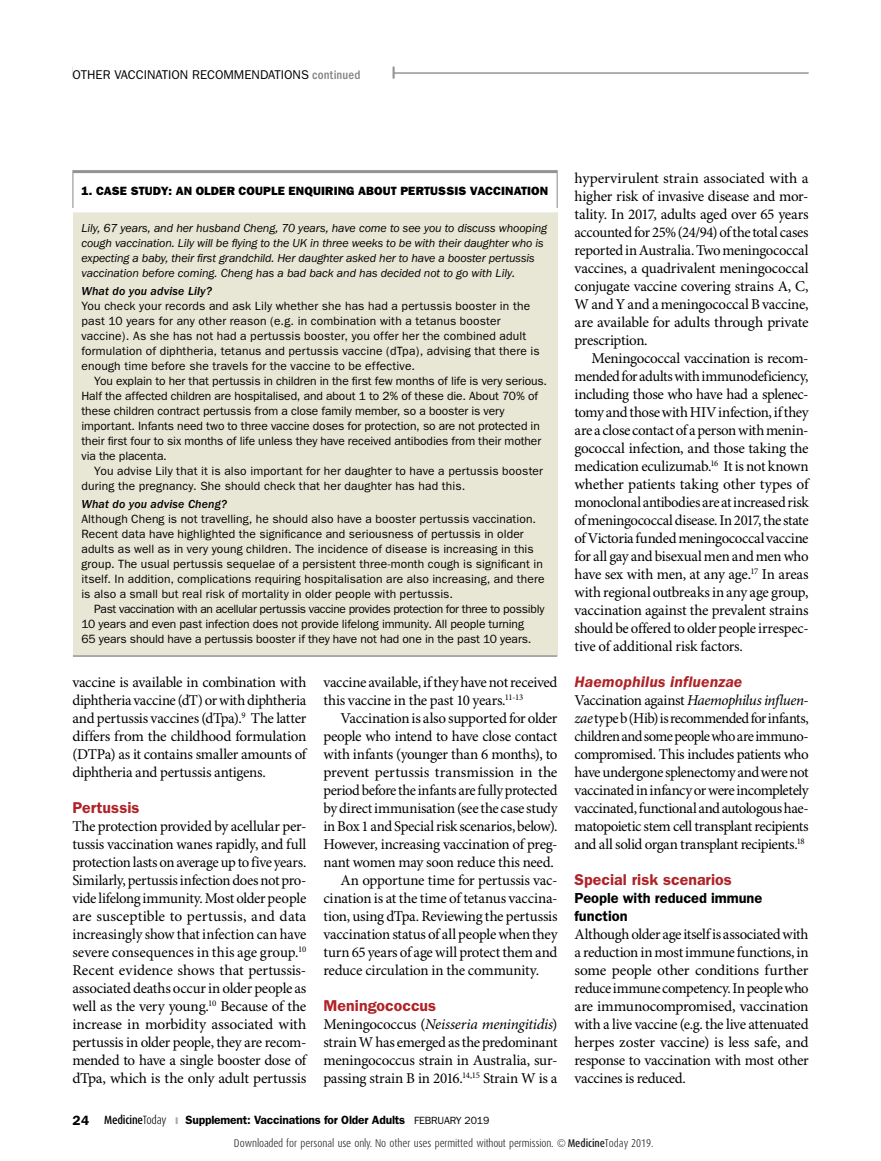
<style>
.page{position:relative;width:881px;height:1161px;background:#fff}
.page>*{position:absolute;margin:0;border:0;box-sizing:border-box;transform-origin:0 0}
.t1{font:600 15.75px "Franklin Gothic";color:#af2227}
.t2{font:italic 600 15.75px "Franklin Gothic";letter-spacing:.005em;color:#af2227}
.t3{font:15px/18px "Minion Pro";letter-spacing:-.02em;color:#000;text-align:justify}
.t4{font:600 14.7px/18px "Franklin Gothic";letter-spacing:-.005em;color:#000}
.t5{font:12.75px "Franklin Gothic";color:#000}
.t6{font:500 condensed 12.75px "Franklin Gothic";letter-spacing:.015em;color:#808285}
.t7{font:12px/15px "Franklin Gothic";letter-spacing:.005em;color:#000}
.t8{font:italic 12px/15px "Franklin Gothic";letter-spacing:-.01em;color:#000}
.t9{font:600 12px "Franklin Gothic";letter-spacing:-.015em;color:#000}
.t10{font:800 12px "Franklin Gothic";letter-spacing:.01em;color:#000}
.t11{font:italic 500 12px "Franklin Gothic";letter-spacing:.01em;color:#000}
.t12{font:300 11.25px "Dax Condensed";color:#231f20}
.s1{font-style:normal}
.s2{font-style:italic}
.s3{font-size:13.5px}
.s4{font-family:"Dax Condensed";font-weight:500}
.s5{font-family:"Dax Condensed";font-weight:300}
.s6{color:#a7a9ac}
.s7{font-weight:400;font-size:10.5px}
.s8{font-weight:500}
</style>
<div class="page">
<hr style="left:72px;top:72px;width:736px;height:2px;background:#939598">
<div style="left:72px;top:62px;width:320px;height:18px;background:#fff"></div>
<div style="left:73px;top:210px;width:484px;height:446px;background:#e8e6d4"></div>
<hr style="left:73px;top:655px;width:484px;height:2px;background:#929292">
<hr style="left:72px;top:208px;width:485px;height:4px;background:#fff">
<hr style="left:72px;top:173px;width:1px;height:35px;background:#939598">
<hr style="left:556px;top:173px;width:1px;height:35px;background:#939598">
<hr style="left:72px;top:170px;width:485px;height:3px;background:#929292">
<p class="t5" style="left:72px;top:67px;width:17px">Other</p>
<p class="t5" style="left:114px;top:67px;width:8px">vaccination</p>
<p class="t5" style="left:192px;top:67px;width:9px">recommendations</p>
<p class="t6" style="left:312px;top:67px;width:50px">continued</p>
<p class="t10" style="left:81px;top:184px;width:468px">1. CASE STUDY: AN OLDER COUPLE ENQUIRING ABOUT PERTUSSIS VACCINATION</p>
<p class="t8" style="left:81px;top:221px;width:467px">Lily, 67 years, and her husband Cheng, 70 years, have come to see you to discuss whooping cough vaccination. Lily will be flying to the UK in three weeks to be with their daughter who is expecting a baby, their first grandchild. Her daughter asked her to have a booster pertussis vaccination before coming. Cheng has a bad back and has decided not to go with Lily<span class="s1">.</span></p>
<p class="t11" style="left:81px;top:284px;width:132px">What do you advise Lily?</p>
<p class="t7" style="left:81px;top:299px;width:459px">You check your records and ask Lily whether she has had a pertussis booster in the past 10 years for any other reason (e.g. in combination with a tetanus booster vaccine). As she has not had a pertussis booster, you offer her the combined adult formulation of diphtheria, tetanus and pertussis vaccine (dTpa), advising that there is enough time before she travels for the vaccine to be effective.</p>
<p class="t7" style="left:81px;top:374px;width:467px;text-indent:13px">You explain to her that pertussis in children in the first few months of life is very serious.<br>Half the affected children are hospitalised, and about 1 to 2% of these die. About 70% of these children contract pertussis from a close family member, so a booster is very important. Infants need two to three vaccine doses for protection, so are not protected in their first four to six months of life unless they have received antibodies from their mother via the placenta.</p>
<p class="t7" style="left:81px;top:464px;width:463px;text-indent:13px">You advise Lily that it is also important for her daughter to have a pertussis booster during the pregnancy. She should check that her daughter has had this.</p>
<p class="t11" style="left:81px;top:498px;width:147px">What do you advise Cheng?</p>
<p class="t7" style="left:81px;top:512px;width:464px">Although Cheng is not travelling, he should also have a booster pertussis vaccination.<br>Recent data have highlighted the significance and seriousness of pertussis in older adults as well as in very young children. The incidence of disease is increasing in this group. The usual pertussis sequelae of a persistent three-month cough is significant in itself. In addition, complications requiring hospitalisation are also increasing, and there is also a small but real risk of mortality in older people with pertussis.</p>
<p class="t7" style="left:81px;top:602px;width:464px;text-indent:13px">Past vaccination with an acellular pertussis vaccine provides protection for three to possibly<br>10 years and even past infection does not provide lifelong immunity. All people turning<br>65 years should have a pertussis booster if they have not had one in the past 10 years.</p>
<p class="t3" style="left:72px;top:673px;width:235px">vaccine is available in combination with diphtheria vaccine (dT) or with diphtheria and pertussis vaccines (dTpa).<sup>9</sup> The latter differs from the childhood formulation (DTPa) as it contains smaller amounts of diphtheria and pertussis antigens.</p>
<p class="t1" style="left:72px;top:798px;width:69px">Pertussis</p>
<p class="t3" style="left:72px;top:817px;width:235px">The protection provided by acellular per&shy;tussis vaccination wanes rapidly, and full protection lasts on average up to five years.<br>Similarly, pertussis infection does not pro&shy;vide lifelong immunity. Most older people are susceptible to pertussis, and data increasingly show that infection can have severe consequences in this age group.<sup>10<br></sup>Recent evidence shows that pertussis&shy;associated deaths occur in older people as well as the very young.<sup>10</sup> Because of the increase in morbidity associated with pertussis in older people, they are recom&shy;mended to have a single booster dose of dTpa, which is the only adult pertussis</p>
<p class="t3" style="left:323px;top:673px;width:235px">vaccine available, if they have not received this vaccine in the past 10 years.<sup>11-13</sup></p>
<p class="t3" style="left:340px;top:709px;width:218px">Vaccination is also supported for older</p>
<p class="t3" style="left:323px;top:727px;width:235px">people who intend to have close contact</p>
<p class="t3" style="left:323px;top:745px;width:235px">with infants (younger than 6 months), to</p>
<p class="t3" style="left:323px;top:763px;width:235px">prevent pertussis transmission in the</p>
<p class="t3" style="left:323px;top:781px;width:235px">period before the infants are fully protected</p>
<p class="t3" style="left:323px;top:799px;width:235px">by direct immunisation (see the case study</p>
<p class="t3" style="left:323px;top:817px;width:235px">in Box 1 and Special risk scenarios, below).</p>
<p class="t3" style="left:323px;top:835px;width:235px">However, increasing vaccination of preg-</p>
<p class="t3" style="left:323px;top:853px;width:232px">nant women may soon reduce this need.</p>
<p class="t3" style="left:340px;top:871px;width:218px">An opportune time for pertussis vac-</p>
<p class="t3" style="left:323px;top:889px;width:235px">cination is at the time of tetanus vaccina-</p>
<p class="t3" style="left:323px;top:907px;width:235px">tion, using dTpa. Reviewing the pertussis</p>
<p class="t3" style="left:323px;top:925px;width:235px">vaccination status of all people when they</p>
<p class="t3" style="left:323px;top:943px;width:235px">turn 65 years of age will protect them and</p>
<p class="t3" style="left:323px;top:961px;width:217px">reduce circulation in the community.</p>
<p class="t1" style="left:323px;top:996px;width:114px">Meningococcus</p>
<p class="t3" style="left:323px;top:1015px;width:235px">Meningococcus (<span class="s2">Neisseria meningitidis</span>) strain W has emerged as the predominant meningococcus strain in Australia, sur&shy;passing strain B in 2016.<sup>14,15</sup> Strain W is a</p>
<p class="t3" style="left:574px;top:169px;width:235px">hypervirulent strain associated with a higher risk of invasive disease and mor&shy;tality. In 2017, adults aged over 65 years accounted for 25% (24/94) of the total cases reported in Australia. Two meningococcal vaccines, a quadrivalent meningococcal conjugate vaccine covering strains A, C, W and Y and a meningococcal B vaccine, are available for adults through private prescription.</p>
<p class="t3" style="left:574px;top:349px;width:235px;text-indent:17px">Meningococcal vaccination is recom&shy;mended for adults with immunodeficiency, including those who have had a splenec&shy;tomy and those with HIV infection, if they are a close contact of a person with menin&shy;gococcal infection, and those taking the medication eculizumab.<sup>16</sup> It is not known whether patients taking other types of monoclonal antibodies are at increased risk of meningococcal disease. In 2017, the state of Victoria funded meningococcal vaccine for all gay and bisexual men and men who have sex with men, at any age.<sup>17</sup> In areas with regional outbreaks in any age group, vaccination against the prevalent strains should be offered to older people irrespec&shy;tive of additional risk factors.</p>
<p class="t2" style="left:574px;top:673px;width:169px">Haemophilus influenzae</p>
<p class="t3" style="left:574px;top:691px;width:235px">Vaccination against <span class="s2">Haemophilus influen&shy;zae</span> type b (Hib) is recommended for infants, children and some people who are immuno&shy;compromised. This includes patients who have undergone splenectomy and were not vaccinated in infancy or were incompletely vaccinated, functional and autologous hae&shy;matopoietic stem cell transplant recipients and all solid organ transplant recipients.<sup>18</sup></p>
<p class="t1" style="left:574px;top:870px;width:159px">Special risk scenarios</p>
<p class="t4" style="left:574px;top:889px;width:189px">People with reduced immune function</p>
<p class="t3" style="left:574px;top:925px;width:235px">Although older age itself is associated with a reduction in most immune functions, in some people other conditions further reduce immune competency. In people who are immunocompromised, vaccination with a live vaccine (e.g. the live attenuated herpes zoster vaccine) is less safe, and response to vaccination with most other vaccines is reduced.</p>
<p class="t9" style="left:72px;top:1113px;width:418px"><span class="s3">24</span> <span class="s4">Medicine</span><span class="s5">Today</span> <span class="s6">❙</span> Supplement: Vaccinations for Older Adults <span class="s7">FEBRUARY 2019</span></p>
<p class="t12" style="left:234px;top:1136px;width:421px">Downloaded for personal use only. No other uses permitted without permission. © <span class="s8">Medicine</span>Today 2019.</p>
</div>
